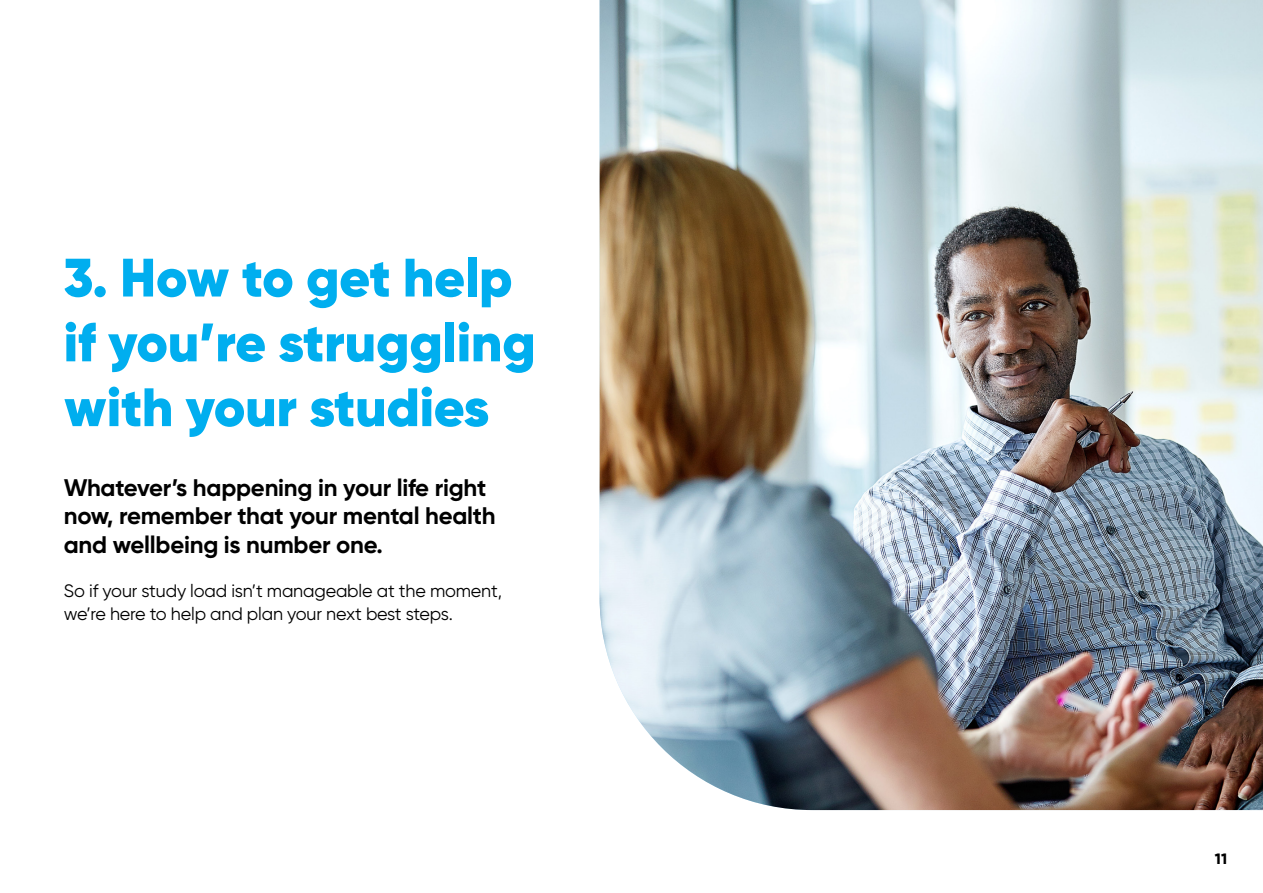
<style>
.page{position:relative;width:1263px;height:893px;background:#fff}
.page>*{position:absolute;margin:0;border:0;box-sizing:border-box;transform-origin:0 0}
.t1{font:900 54px/64.8px "Gilroy";color:#00aeef}
.t2{font:700 24px/28.8px "Gilroy";letter-spacing:-.01em;color:#000}
.t3{font:18px/22.5px "Gilroy";letter-spacing:-.01em;color:#000}
.t4{font:800 15px "Gilroy";color:#000}
</style>
<div class="page">
<img style="left:600px;top:0;width:663px;height:810px">
<h1 class="t1" style="left:64px;top:245px;width:473px">3. How to get help if you’re struggling with your studies</h1>
<p class="t2" style="left:64px;top:473px;width:433px">Whatever’s happening in your life right now, remember that your mental health and wellbeing is number one.</p>
<p class="t3" style="left:64px;top:579px;width:440px">So if your study load isn’t manageable at the moment, we’re here to help and plan your next best steps.</p>
<p class="t4" style="left:1215px;top:849px;width:14px">11</p>
</div>
